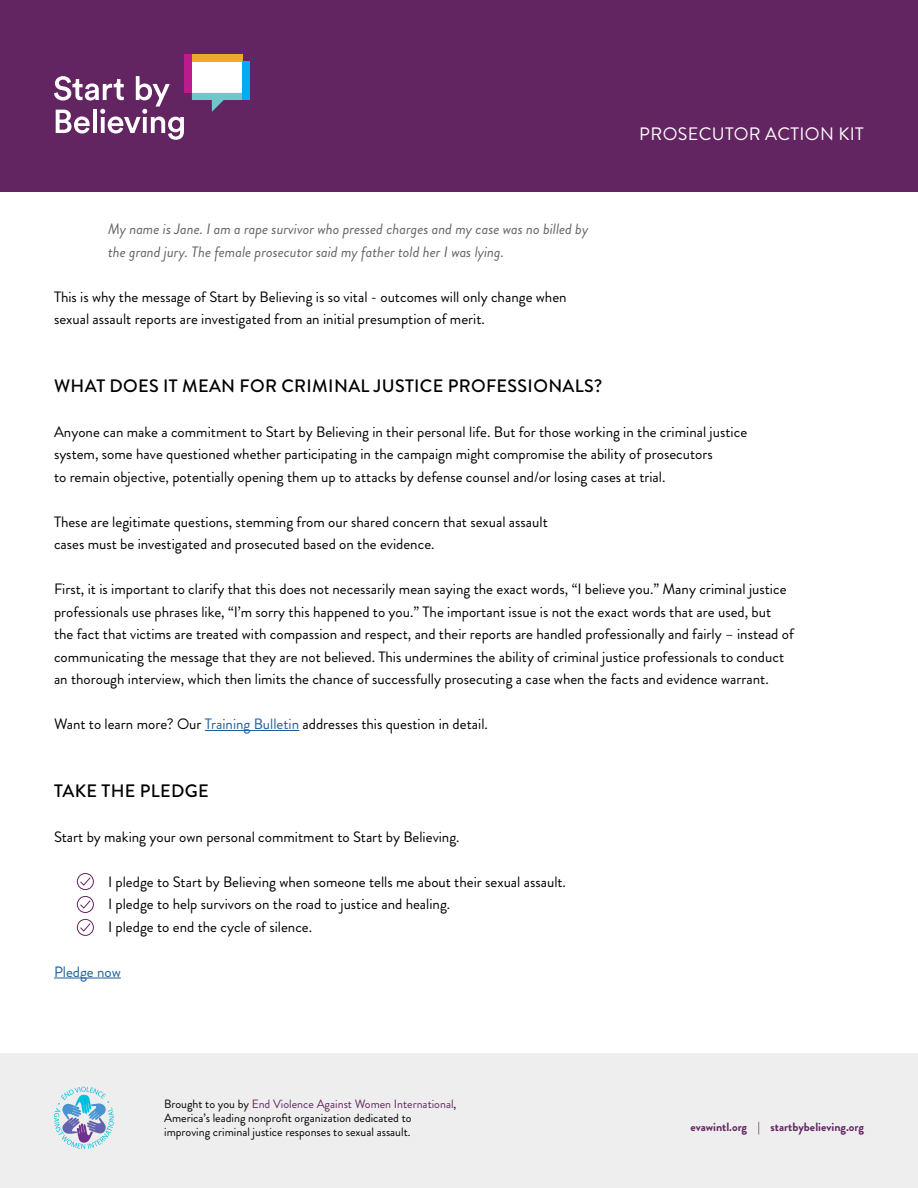
<style>
.page{position:relative;width:918px;height:1188px;background:#fff}
.page>*{position:absolute;margin:0;border:0;box-sizing:border-box;transform-origin:0 0}
.t1{font:500 18px "Brandon Grotesque";letter-spacing:.02em;color:#000}
.t2{font:18px "Brandon Grotesque";letter-spacing:.02em;color:#fff}
.t3{font:15px/22.5px "Brandon Grotesque";color:#000}
.t4{font:italic 15px/22.5px "Brandon Grotesque";color:#636466}
.t5{font:15px "Brandon Grotesque";color:#215e9e}
.t6{font:12px/14.4px "Brandon Grotesque";color:#000}
.t7{font:700 12px "Brandon Grotesque";color:#632561}
.s1{color:#215e9e}
.s2{color:#632561}
</style>
<div class="page">
<div style="left:0;top:1053px;width:918px;height:135px;background:#eee"></div>
<svg style="left:54px;top:1087px;width:60px;height:62px"></svg>
<div style="left:0;top:0;width:918px;height:192px;background:#632561"></div>
<div style="left:192px;top:61px;width:50px;height:32px;background:#fff"></div>
<div style="left:192px;top:54px;width:50px;height:7px;background:#edab2b"></div>
<div style="left:184px;top:54px;width:8px;height:39px;background:#bb1b8d"></div>
<svg style="left:192px;top:93px;width:50px;height:19px"></svg>
<div style="left:242px;top:61px;width:8px;height:39px;background:#00aeef"></div>
<svg style="left:54px;top:76px;width:130px;height:64px"></svg>
<hr style="left:205px;top:730px;width:94px;height:1px;background:#215e9e">
<hr style="left:54px;top:978px;width:67px;height:1px;background:#215e9e">
<div style="left:77px;top:873px;width:17px;height:17px;border:1px solid #632561;border-radius:50%"></div>
<svg style="left:79px;top:876px;width:12px;height:10px"></svg>
<div style="left:77px;top:896px;width:17px;height:17px;border:1px solid #632561;border-radius:50%"></div>
<svg style="left:79px;top:899px;width:12px;height:10px"></svg>
<div style="left:77px;top:919px;width:17px;height:17px;border:1px solid #632561;border-radius:50%"></div>
<svg style="left:79px;top:922px;width:12px;height:10px"></svg>
<p class="t4" style="left:108px;top:218px;width:482px">My name is Jane. I am a rape survivor who pressed charges and my case was no billed by the grand jury. The female prosecutor said my father told her I was lying.</p>
<p class="t3" style="left:54px;top:285px;width:514px">This is why the message of Start by Believing is so vital - outcomes will only change when sexual assault reports are investigated from an initial presumption of merit.</p>
<p class="t2" style="left:639px;top:121px;width:226px">PROSECUTOR ACTION KIT</p>
<p class="t1" style="left:54px;top:373px;width:550px">WHAT DOES IT MEAN FOR CRIMINAL JUSTICE PROFESSIONALS?</p>
<p class="t3" style="left:54px;top:420px;width:695px">Anyone can make a commitment to Start by Believing in their personal life. But for those working in the criminal justice system, some have questioned whether participating in the campaign might compromise the ability of prosecutors<br>to remain objective, potentially opening them up to attacks by defense counsel and/or losing cases at trial.</p>
<p class="t3" style="left:54px;top:510px;width:495px">These are legitimate questions, stemming from our shared concern that sexual assault cases must be investigated and prosecuted based on the evidence.</p>
<p class="t3" style="left:54px;top:578px;width:741px">First, it is important to clarify that this does not necessarily mean saying the exact words, “I believe you.” Many criminal justice professionals use phrases like, “I’m sorry this happened to you.” The important issue is not the exact words that are used, but the fact that victims are treated with compassion and respect, and their reports are handled professionally and fairly – instead of communicating the message that they are not believed. This undermines the ability of criminal justice professionals to conduct an thorough interview, which then limits the chance of successfully prosecuting a case when the facts and evidence warrant.</p>
<p class="t3" style="left:54px;top:713px;width:435px">Want to learn more? Our <span class="s1">Training Bulletin</span> addresses this question in detail.</p>
<p class="t1" style="left:54px;top:778px;width:156px">TAKE THE PLEDGE</p>
<p class="t3" style="left:54px;top:825px;width:407px">Start by making your own personal commitment to Start by Believing.</p>
<p class="t3" style="left:108px;top:870px;width:460px">I pledge to Start by Believing when someone tells me about their sexual assault.<br>I pledge to help survivors on the road to justice and healing.<br>I pledge to end the cycle of silence.</p>
<p class="t5" style="left:54px;top:961px;width:68px">Pledge now</p>
<p class="t6" style="left:164px;top:1096px;width:294px">Brought to you by <span class="s2">End Violence Against Women International</span>,<br>America’s leading nonprofit organization dedicated to improving criminal justice responses to sexual assault.</p>
<p class="t7" style="left:690px;top:1119px;width:175px">evawintl.org | startbybelieving.org</p>
</div>
